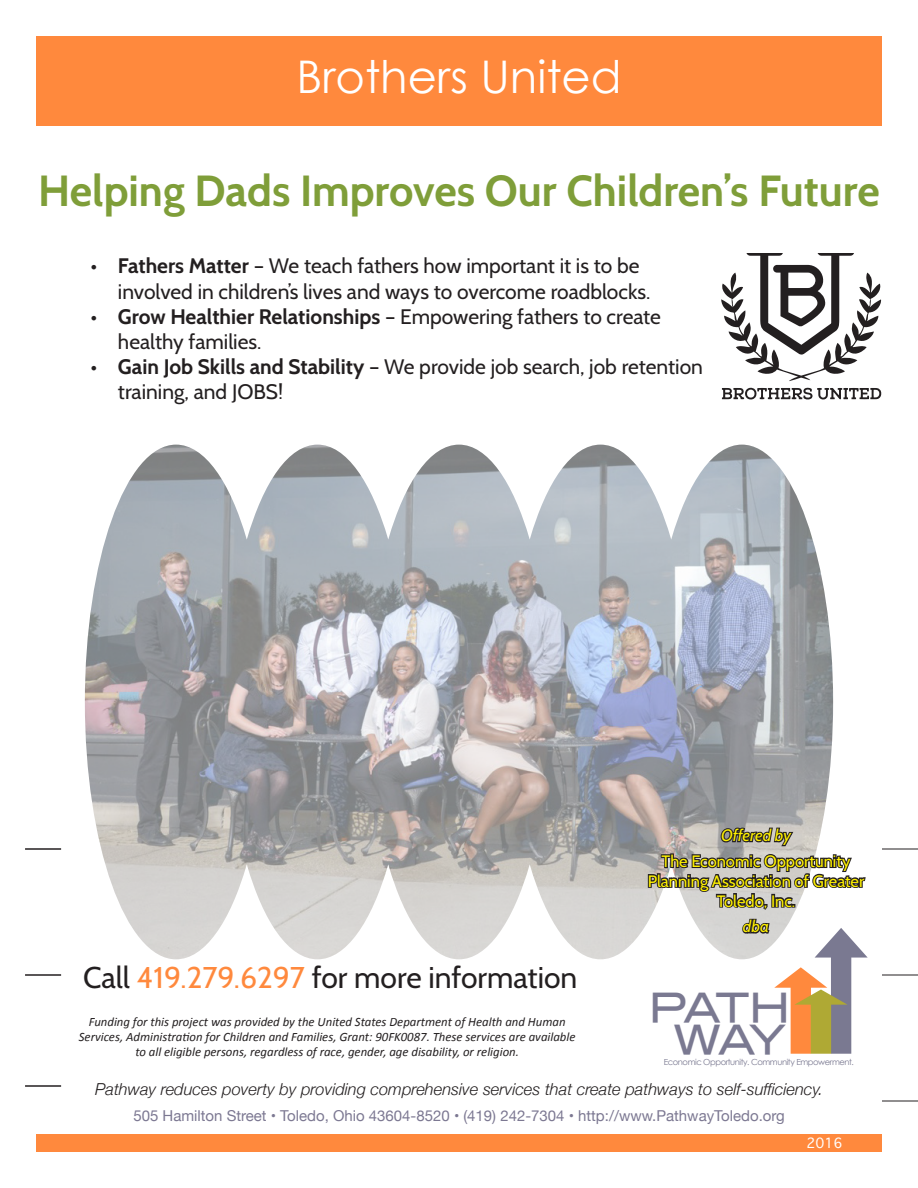
<style>
.page{position:relative;width:918px;height:1188px;background:#fff}
.page>*{position:absolute;margin:0;border:0;box-sizing:border-box;transform-origin:0 0}
.t1{font:45px "Century Gothic";color:#fff}
.t2{font:700 43.5px "Cabin";color:#7f9e39}
.t3{font:39.9px "Blair Md ITCTT Medium";letter-spacing:-.08em;color:#7a7991}
.t4{font:30px "Cabin";color:#231f20}
.t5{font:21px/25.2px "Cabin";color:#231f20}
.t6{font:italic 300 16.5px "Helvetica Neue";color:#231f20}
.t7{font:16.5px/19.8px "Cabin";color:#fff101;text-align:center}
.t8{font:italic 16.5px "Cabin";color:#fff101}
.t9{font:15px "Helvetica Neue";color:#7c7892}
.t10{font:13.5px "Geneva";color:#fff}
.t11{font:italic 12.75px/15.3px "Calibri";color:#231f20;text-align:center}
.t12{font:8.4px "Century Gothic";letter-spacing:-.05em;color:#7a7991}
.s1{font-weight:700}
.s2{color:#ff893d}
</style>
<div class="page">
<div style="left:36px;top:36px;width:846px;height:90px;background:#ff893d"></div>
<hr style="left:25px;top:1086px;width:36px;height:1px;background:#231f20">
<hr style="left:25px;top:975px;width:36px;height:1px;background:#231f20">
<hr style="left:25px;top:849px;width:36px;height:1px;background:#231f20">
<hr style="left:882px;top:1101px;width:36px;height:1px;background:#231f20">
<hr style="left:882px;top:975px;width:36px;height:1px;background:#231f20">
<hr style="left:882px;top:849px;width:36px;height:1px;background:#231f20">
<img style="left:85px;top:445px;width:748px;height:514px">
<div style="left:36px;top:1134px;width:846px;height:18px;background:#ff893d"></div>
<svg style="left:647px;top:826px;width:219px;height:85px"></svg>
<svg style="left:741px;top:918px;width:127px;height:136px"></svg>
<svg style="left:721px;top:253px;width:160px;height:128px"></svg>
<svg style="left:722px;top:388px;width:159px;height:11px"></svg>
<p class="t1" style="left:296px;top:50px;width:327px">Brothers United</p>
<p class="t2" style="left:38px;top:165px;width:843px">Helping Dads Improves Our Children’s Future</p>
<p class="t5" style="left:118px;top:253px;width:534px;text-indent:-27px"><span class="s1">• Fathers Matter</span> – We teach fathers how important it is to be involved in children’s lives and ways to overcome roadblocks.</p>
<p class="t5" style="left:118px;top:304px;width:545px;text-indent:-27px"><span class="s1">• Grow Healthier Relationships</span> – Empowering fathers to create healthy families.</p>
<p class="t5" style="left:118px;top:354px;width:587px;text-indent:-27px"><span class="s1">• Gain Job Skills and Stability</span> – We provide job search, job retention training, and JOBS!</p>
<p class="t4" style="left:83px;top:959px;width:496px">Call <span class="s2">419.279.6297</span> for more information</p>
<p class="t8" style="left:721px;top:825px;width:71px">Offered by</p>
<p class="t7" style="left:648px;top:851px;width:218px">The Economic Opportunity<br>Planning Association of Greater<br>Toledo, Inc.</p>
<p class="t8" style="left:743px;top:916px;width:28px">dba</p>
<p class="t3" style="left:648px;top:975px;width:144px">PATH</p>
<p class="t12" style="left:664px;top:1057px;width:192px">Economic Opportunity. Community Empowerment.</p>
<p class="t11" style="left:79px;top:1013px;width:498px">Funding for this project was provided by the United States Department of Health and Human<br>Services, Administration for Children and Families, Grant: 90FK0087. These services are available to all eligible persons, regardless of race, gender, age disability, or religion.</p>
<p class="t3" style="left:673px;top:1007px;width:114px">WAY</p>
<p class="t6" style="left:95px;top:1076px;width:730px">Pathway reduces poverty by providing comprehensive services that create pathways to self-sufficiency.</p>
<p class="t9" style="left:133px;top:1105px;width:653px">505 Hamilton Street • Toledo, Ohio 43604-8520 • (419) 242-7304 • http://www.PathwayToledo.org</p>
<p class="t10" style="left:806px;top:1136px;width:38px">2016</p>
</div>
